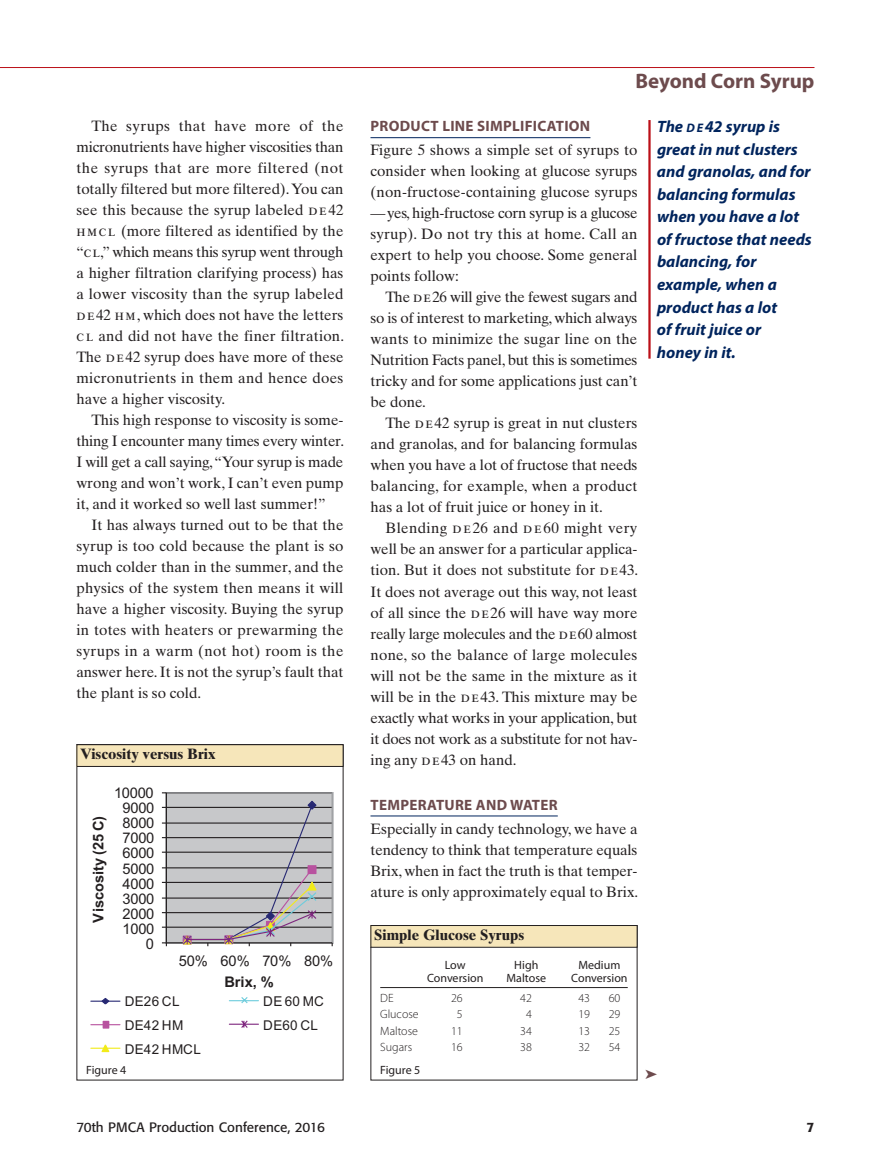
<style>
.page{position:relative;width:891px;height:1175px;background:#fff}
.page>*{position:absolute;margin:0;border:0;box-sizing:border-box;transform-origin:0 0}
.t1{font:700 21px "Myriad Pro";color:#6d4b4d}
.t2{font:italic 700 16.5px/22.5px "Myriad Pro";color:#00245d}
.t3{font:15px/21px "Times Ten";color:#231f20;text-align:justify}
.t4{font:700 15px "Myriad Pro";letter-spacing:.02em;color:#6d4b4d}
.t5{font:700 15px "Times Ten";color:#231f20}
.t6{font:14.7px "Arial";letter-spacing:-.015em;color:#231f20}
.t7{font:700 14.7px "Arial";letter-spacing:-.01em;color:#231f20}
.t8{font:13.5px "Formata";color:#231f20}
.t9{font:13.5px/24px "Arial";letter-spacing:.025em;color:#231f20}
.t10{font:500 13.5px "Formata";color:#231f20}
.t11{font:12px "Myriad Pro";color:#231f20}
.t12{font:300 12px "Myriad Pro";color:#231f20}
.s1{font-family:"Times Ten Roman SC"}
.s2{font-size:12.3px}
</style>
<div class="page">
<hr style="left:370px;top:137px;width:220px;height:1px;background:#00245d">
<hr style="left:370px;top:815px;width:188px;height:1px;background:#00245d">
<hr style="left:0;top:67px;width:814px;height:1px;background:#bb1018">
<hr style="left:648px;top:120px;width:3px;height:238px;background:#bb1018">
<div style="left:77px;top:744px;width:266px;height:22px;background:#f6e6ba"></div>
<div style="left:76px;top:744px;width:268px;height:22px;border:1px solid #231f20"></div>
<div style="left:166px;top:792px;width:168px;height:151px;background:#c7c8ca"></div>
<hr style="left:166px;top:926px;width:166px;height:1px;background:#231f20">
<hr style="left:166px;top:912px;width:166px;height:1px;background:#231f20">
<hr style="left:166px;top:897px;width:166px;height:1px;background:#231f20">
<hr style="left:166px;top:881px;width:166px;height:2px;background:#231f20">
<hr style="left:166px;top:867px;width:166px;height:1px;background:#231f20">
<hr style="left:166px;top:851px;width:166px;height:1px;background:#231f20">
<hr style="left:166px;top:837px;width:166px;height:1px;background:#231f20">
<hr style="left:166px;top:822px;width:166px;height:1px;background:#231f20">
<hr style="left:166px;top:806px;width:166px;height:2px;background:#231f20">
<div style="left:166px;top:792px;width:167px;height:151px;border:1px solid #939598"></div>
<hr style="left:166px;top:793px;width:1px;height:149px;background:#231f20">
<hr style="left:166px;top:942px;width:166px;height:1px;background:#231f20">
<svg style="left:162px;top:942px;width:5px;height:4px"></svg>
<svg style="left:181px;top:800px;width:137px;height:146px"></svg>
<svg style="left:91px;top:998px;width:29px;height:7px"></svg>
<svg style="left:91px;top:1024px;width:29px;height:1px"></svg>
<div style="left:103px;top:1021px;width:6px;height:7px;background:#b8529f"></div>
<div style="left:103px;top:1020px;width:6px;height:8px;border:1px solid #b8529f"></div>
<svg style="left:91px;top:1044px;width:29px;height:8px"></svg>
<svg style="left:229px;top:997px;width:29px;height:7px"></svg>
<svg style="left:229px;top:1020px;width:29px;height:8px"></svg>
<hr style="left:380px;top:987px;width:248px;height:1px;background:#231f20">
<div style="left:371px;top:925px;width:266px;height:22px;background:#f6e6ba"></div>
<div style="left:370px;top:925px;width:268px;height:22px;border:1px solid #231f20"></div>
<p class="t3" style="left:76px;top:117px;width:269px;text-indent:15px">The syrups that have more of the micronutrients have higher viscosities than the syrups that are more filtered (not totally filtered but more filtered).You can see this because the syrup labeled <span class="s1">de</span>42 <span class="s1">hmcl</span> (more filtered as identified by the “<span class="s1">cl</span>,” which means this syrup went through a higher filtration clarifying process) has a lower viscosity than the syrup labeled <span class="s1">de</span>42 <span class="s1">hm</span>, which does not have the letters <span class="s1">cl</span> and did not have the finer filtration.<br>The <span class="s1">de</span>42 syrup does have more of these micronutrients in them and hence does have a higher viscosity.</p>
<p class="t3" style="left:77px;top:411px;width:269px;text-indent:15px">This high response to viscosity is some&shy;thing I encounter many times every winter.<br>I will get a call saying,“Your syrup is made wrong and won’t work, I can’t even pump it, and it worked so well last summer!”</p>
<p class="t3" style="left:77px;top:516px;width:269px;text-indent:15px">It has always turned out to be that the syrup is too cold because the plant is so much colder than in the summer, and the physics of the system then means it will have a higher viscosity. Buying the syrup in totes with heaters or prewarming the syrups in a warm (not hot) room is the answer here. It is not the syrup’s fault that the plant is so cold.</p>
<p class="t5" style="left:80px;top:748px;width:137px">Viscosity versus Brix</p>
<p class="t6" style="left:114px;top:783px;width:41px">10000</p>
<p class="t7" style="left:89px;top:922px;width:108px;rotate:-90deg">Viscosity (25 C)</p>
<p class="t6" style="left:123px;top:798px;width:33px">9000</p>
<p class="t6" style="left:123px;top:813px;width:33px">8000</p>
<p class="t6" style="left:123px;top:828px;width:33px">7000</p>
<p class="t6" style="left:123px;top:843px;width:33px">6000</p>
<p class="t6" style="left:123px;top:858px;width:33px">5000</p>
<p class="t6" style="left:123px;top:874px;width:33px">4000</p>
<p class="t6" style="left:123px;top:889px;width:33px">3000</p>
<p class="t6" style="left:123px;top:904px;width:33px">2000</p>
<p class="t6" style="left:123px;top:919px;width:33px">1000</p>
<p class="t6" style="left:146px;top:934px;width:10px">0</p>
<p class="t6" style="left:179px;top:951px;width:156px">50% 60% 70% 80%</p>
<p class="t7" style="left:225px;top:972px;width:51px">Brix, %</p>
<p class="t9" style="left:125px;top:989px;width:78px">DE26 CL<br>DE42 HM<br>DE42 HMCL</p>
<p class="t9" style="left:263px;top:989px;width:62px">DE 60 MC<br>DE60 CL</p>
<p class="t11" style="left:86px;top:1065px;width:42px">Figure 4</p>
<h1 class="t1" style="left:635px;top:73px;width:181px">Beyond Corn Syrup</h1>
<p class="t2" style="left:657px;top:117px;width:156px">The <span class="s2">DE</span>42 syrup is great in nut clusters and granolas, and for balancing formulas when you have a lot of fructose that needs balancing, for example, when a product has a lot<br>of fruit juice or<br>honey in it.</p>
<p class="t4" style="left:371px;top:121px;width:221px">PRODUCT LINE SIMPLIFICATION</p>
<p class="t3" style="left:370px;top:141px;width:269px">Figure 5 shows a simple set of syrups to consider when looking at glucose syrups (non-fructose-containing glucose syrups —yes, high-fructose corn syrup is a glucose syrup). Do not try this at home. Call an expert to help you choose. Some general points follow:</p>
<p class="t3" style="left:370px;top:288px;width:269px;text-indent:15px">The <span class="s1">de</span>26 will give the fewest sugars and so is of interest to marketing, which always wants to minimize the sugar line on the Nutrition Facts panel, but this is sometimes tricky and for some applications just can’t be done.</p>
<p class="t3" style="left:371px;top:414px;width:269px;text-indent:15px">The <span class="s1">de</span>42 syrup is great in nut clusters and granolas, and for balancing formulas when you have a lot of fructose that needs balancing, for example, when a product has a lot of fruit juice or honey in it.</p>
<p class="t3" style="left:371px;top:519px;width:269px;text-indent:15px">Blending <span class="s1">de</span>26 and <span class="s1">de</span>60 might very well be an answer for a particular applica&shy;tion. But it does not substitute for <span class="s1">de</span>43.<br>It does not average out this way, not least of all since the <span class="s1">de</span>26 will have way more really large molecules and the <span class="s1">de</span>60 almost none, so the balance of large molecules will not be the same in the mixture as it will be in the <span class="s1">de</span>43. This mixture may be exactly what works in your application, but it does not work as a substitute for not hav&shy;ing any <span class="s1">de</span>43 on hand.</p>
<p class="t4" style="left:371px;top:799px;width:188px">TEMPERATURE AND WATER</p>
<p class="t3" style="left:370px;top:819px;width:269px">Especially in candy technology, we have a tendency to think that temperature equals Brix, when in fact the truth is that temper&shy;ature is only approximately equal to Brix.</p>
<p class="t5" style="left:374px;top:929px;width:152px">Simple Glucose Syrups</p>
<p class="t11" style="left:445px;top:960px;width:22px">Low</p>
<p class="t11" style="left:514px;top:960px;width:26px">High</p>
<p class="t11" style="left:578px;top:960px;width:43px">Medium</p>
<p class="t11" style="left:427px;top:973px;width:58px">Conversion</p>
<p class="t11" style="left:507px;top:973px;width:41px">Maltose</p>
<p class="t11" style="left:571px;top:973px;width:58px">Conversion</p>
<p class="t12" style="left:380px;top:993px;width:15px">DE</p>
<p class="t12" style="left:451px;top:993px;width:13px">26</p>
<p class="t12" style="left:520px;top:993px;width:13px">42</p>
<p class="t12" style="left:578px;top:993px;width:13px">43</p>
<p class="t12" style="left:609px;top:993px;width:13px">60</p>
<p class="t12" style="left:380px;top:1009px;width:40px">Glucose</p>
<p class="t12" style="left:457px;top:1009px;width:7px">5</p>
<p class="t12" style="left:526px;top:1009px;width:7px">4</p>
<p class="t12" style="left:578px;top:1009px;width:13px">19</p>
<p class="t12" style="left:609px;top:1009px;width:13px">29</p>
<p class="t12" style="left:380px;top:1026px;width:39px">Maltose</p>
<p class="t12" style="left:451px;top:1026px;width:13px">11</p>
<p class="t12" style="left:520px;top:1026px;width:13px">34</p>
<p class="t12" style="left:578px;top:1026px;width:13px">13</p>
<p class="t12" style="left:609px;top:1026px;width:13px">25</p>
<p class="t12" style="left:380px;top:1042px;width:33px">Sugars</p>
<p class="t12" style="left:451px;top:1042px;width:13px">16</p>
<p class="t12" style="left:520px;top:1042px;width:13px">38</p>
<p class="t12" style="left:578px;top:1042px;width:13px">32</p>
<p class="t12" style="left:609px;top:1042px;width:13px">54</p>
<p class="t11" style="left:380px;top:1065px;width:42px">Figure 5</p>
<p class="t8" style="left:76px;top:1121px;width:250px">70th PMCA Production Conference, 2016</p>
<p class="t10" style="left:807px;top:1121px;width:9px">7</p>
</div>
